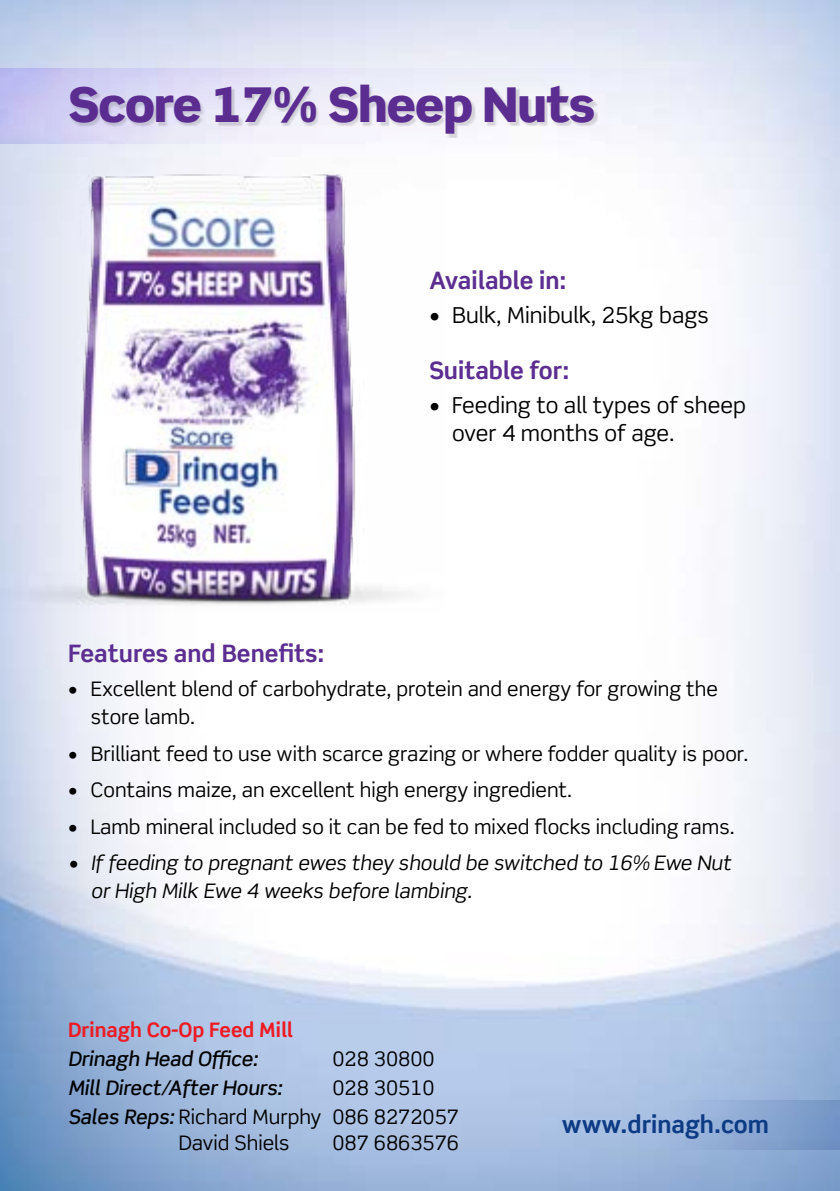
<style>
.page{position:relative;width:840px;height:1191px;background:#fff}
.page>*{position:absolute;margin:0;border:0;box-sizing:border-box;transform-origin:0 0}
.t1{font:900 48px "Scene Std";letter-spacing:-.02em;color:#5b2d91}
.t2{font:700 24px "Scene Std";color:#5c2e91}
.t3{font:700 24px "Scene Std";color:#0d3b84}
.t4{font:22px/28px "Scene Std";color:#000}
.t5{font:20px/28px "Scene Std";color:#000}
.t6{font:italic 20px/28px "Scene Std";color:#000}
.t7{font:italic 500 20px "Scene Std";color:#000}
.t8{font:700 20px "Scene Std";color:#ed1b23}
.s1{font-weight:500;font-style:italic}
</style>
<div class="page">
<img style="left:0;top:0;width:839px;height:1191px">
<div style="left:0;top:50px;width:839px;height:111px;background:#000;opacity:.51"></div>
<div style="left:71px;top:87px;width:526px;height:50px;background:#000;opacity:.14"></div>
<img style="left:0;top:160px;width:444px;height:452px">
<div style="left:531px;top:1098px;width:308px;height:52px;background:#000;opacity:.14"></div>
<h1 class="t1" style="left:68px;top:74px;width:528px">Score 17% Sheep Nuts</h1>
<p class="t2" style="left:429px;top:265px;width:138px">Available in:</p>
<p class="t4" style="left:429px;top:300px;width:281px">• Bulk, Minibulk, 25kg bags</p>
<p class="t2" style="left:429px;top:355px;width:141px">Suitable for:</p>
<p class="t4" style="left:452px;top:390px;width:295px;text-indent:-23px">• Feeding to all types of sheep over 4 months of age.</p>
<p class="t2" style="left:68px;top:639px;width:258px">Features and Benefits:</p>
<p class="t5" style="left:91px;top:674px;width:628px;text-indent:-23px">• Excellent blend of carbohydrate, protein and energy for growing the store lamb.</p>
<p class="t5" style="left:68px;top:739px;width:681px">• Brilliant feed to use with scarce grazing or where fodder quality is poor.</p>
<p class="t5" style="left:68px;top:775px;width:505px">• Contains maize, an excellent high energy ingredient.</p>
<p class="t5" style="left:68px;top:812px;width:667px">• Lamb mineral included so it can be fed to mixed flocks including rams.</p>
<p class="t6" style="left:91px;top:848px;width:641px;text-indent:-23px">• If feeding to pregnant ewes they should be switched to 16% Ewe Nut or High Milk Ewe 4 weeks before lambing.</p>
<p class="t8" style="left:68px;top:1017px;width:226px">Drinagh Co-Op Feed Mill</p>
<p class="t7" style="left:68px;top:1046px;width:191px">Drinagh Head Office:</p>
<p class="t5" style="left:332px;top:1044px;width:104px">028 30800</p>
<p class="t7" style="left:68px;top:1075px;width:215px">Mill Direct/After Hours:</p>
<p class="t5" style="left:68px;top:1073px;width:392px;line-height:28.8px;text-indent:264px">028 30510<br><span class="s1">Sales Reps:</span> Richard Murphy 086 8272057</p>
<p class="t5" style="left:179px;top:1128px;width:112px">David Shiels</p>
<p class="t5" style="left:332px;top:1128px;width:128px">087 6863576</p>
<p class="t3" style="left:561px;top:1109px;width:208px">www.drinagh.com</p>
</div>
